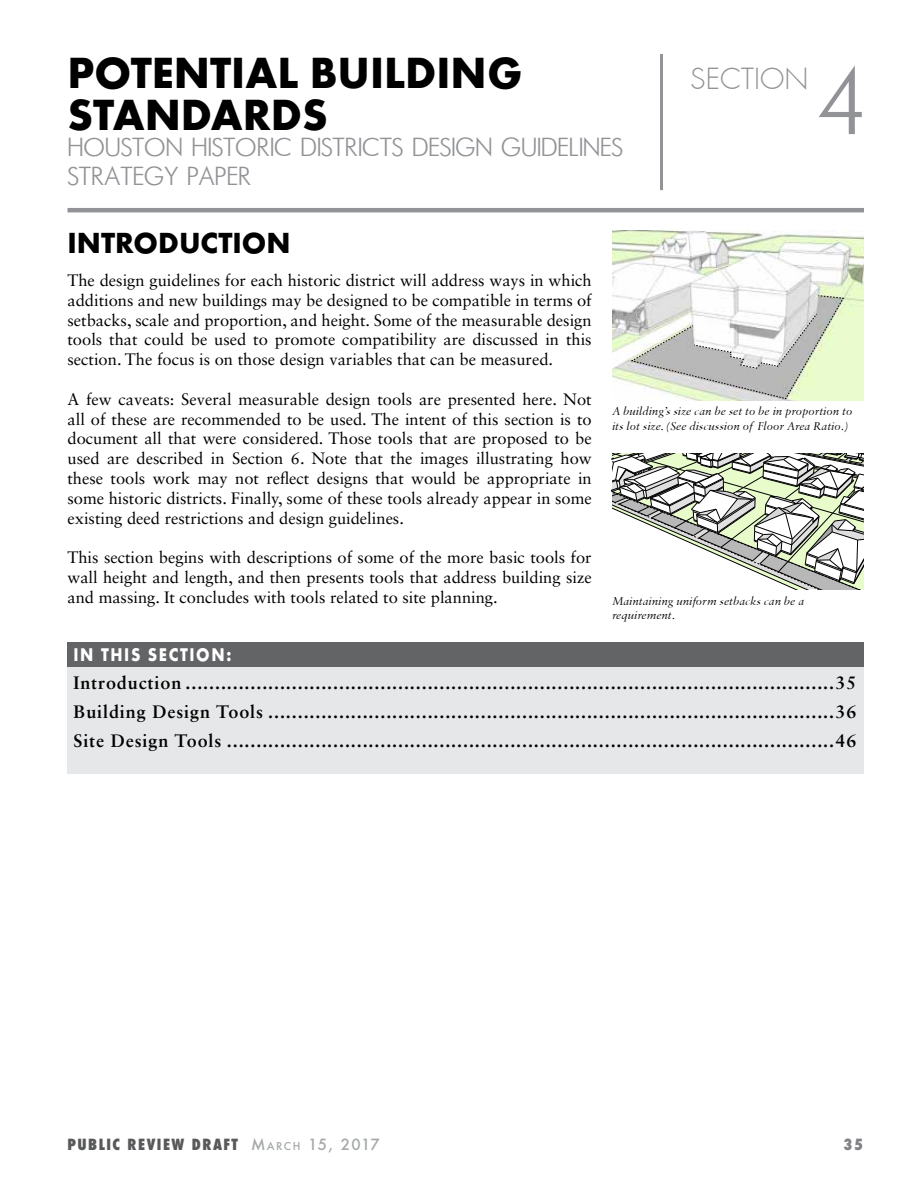
<style>
.page{position:relative;width:918px;height:1188px;background:#fff}
.page>*{position:absolute;margin:0;border:0;box-sizing:border-box;transform-origin:0 0}
.t1{font:300 105px "Futura";color:#919396}
.t2{font:700 45px/42px "Futura T";color:#000}
.t3{font:700 30px "Futura T";color:#000}
.t4{font:300 28.5px/28.5px "Futura";color:#919396}
.t5{font:300 28.5px "Futura";color:#919396}
.t6{font:700 18.9px "Futura T";letter-spacing:.1em;color:#fff;scale:.87 1}
.t7{font:700 18px/29.2px "Sabon LT Std";letter-spacing:.05em;color:#000;text-align:justify}
.t8{font:16.5px/19.8px "Sabon LT Std";color:#000;text-align:justify}
.t9{font:800 condensed 15px "Futura";letter-spacing:.1em;color:#58595b}
.t10{font:800 condensed 15px "Futura";color:#808285}
.t11{font:italic 12px/14.4px "Sabon MTW01";color:#000}
.s1{font-weight:500;font-stretch:normal;color:#a5a8aa}
.s2{font-weight:500;font-stretch:normal;font-size:10.5px;color:#a5a8aa}
</style>
<div class="page">
<hr style="left:68px;top:208px;width:796px;height:4px;background:#919396">
<div style="left:68px;top:643px;width:796px;height:24px;background:#636466"></div>
<div style="left:68px;top:667px;width:796px;height:106px;background:#e6e7e8"></div>
<hr style="left:660px;top:54px;width:3px;height:136px;background:#919396">
<svg style="left:611px;top:453px;width:253px;height:136px"></svg>
<img style="left:612px;top:230px;width:252px;height:170px">
<svg style="left:629px;top:295px;width:216px;height:105px"></svg>
<h2 class="t2" style="left:68px;top:51px;width:456px">POTENTIAL BUILDING<br>STANDARDS</h2>
<h3 class="t4" style="left:68px;top:134px;width:557px">HOUSTON HISTORIC DISTRICTS DESIGN GUIDELINES<br>STRATEGY PAPER</h3>
<h3 class="t5" style="left:690px;top:61px;width:120px">SECTION</h3>
<h1 class="t1" style="left:817px;top:46px;width:48px">4</h1>
<h3 class="t3" style="left:68px;top:225px;width:225px">INTRODUCTION</h3>
<p class="t8" style="left:68px;top:270px;width:526px">The design guidelines for each historic district will address ways in which additions and new buildings may be designed to be compatible in terms of setbacks, scale and proportion, and height. Some of the measurable design tools that could be used to promote compatibility are discussed in this section. The focus is on those design variables that can be measured.</p>
<p class="t8" style="left:68px;top:389px;width:526px">A few caveats: Several measurable design tools are presented here. Not all of these are recommended to be used. The intent of this section is to document all that were considered. Those tools that are proposed to be used are described in Section 6. Note that the images illustrating how these tools work may not reflect designs that would be appropriate in some historic districts. Finally, some of these tools already appear in some existing deed restrictions and design guidelines.</p>
<p class="t8" style="left:68px;top:547px;width:526px">This section begins with descriptions of some of the more basic tools for wall height and length, and then presents tools that address building size and massing. It concludes with tools related to site planning.</p>
<p class="t6" style="left:74px;top:643px;width:183px">IN THIS SECTION:</p>
<p class="t11" style="left:612px;top:404px;width:242px">A building’s size can be set to be in proportion to its lot size. (See discussion of Floor Area Ratio.)</p>
<p class="t11" style="left:612px;top:594px;width:194px">Maintaining uniform setbacks can be a requirement.</p>
<p class="t7" style="left:73px;top:667px;width:785px">Introduction ..............................................................................................................35<br>Building Design Tools ................................................................................................36<br>Site Design Tools .......................................................................................................46</p>
<p class="t9" style="left:67px;top:1134px;width:314px">PUBLIC REVIEW DRAFT <span class="s1">M</span><span class="s2">arch</span> <span class="s1">15, 2017</span></p>
<p class="t10" style="left:844px;top:1134px;width:21px">35</p>
</div>
